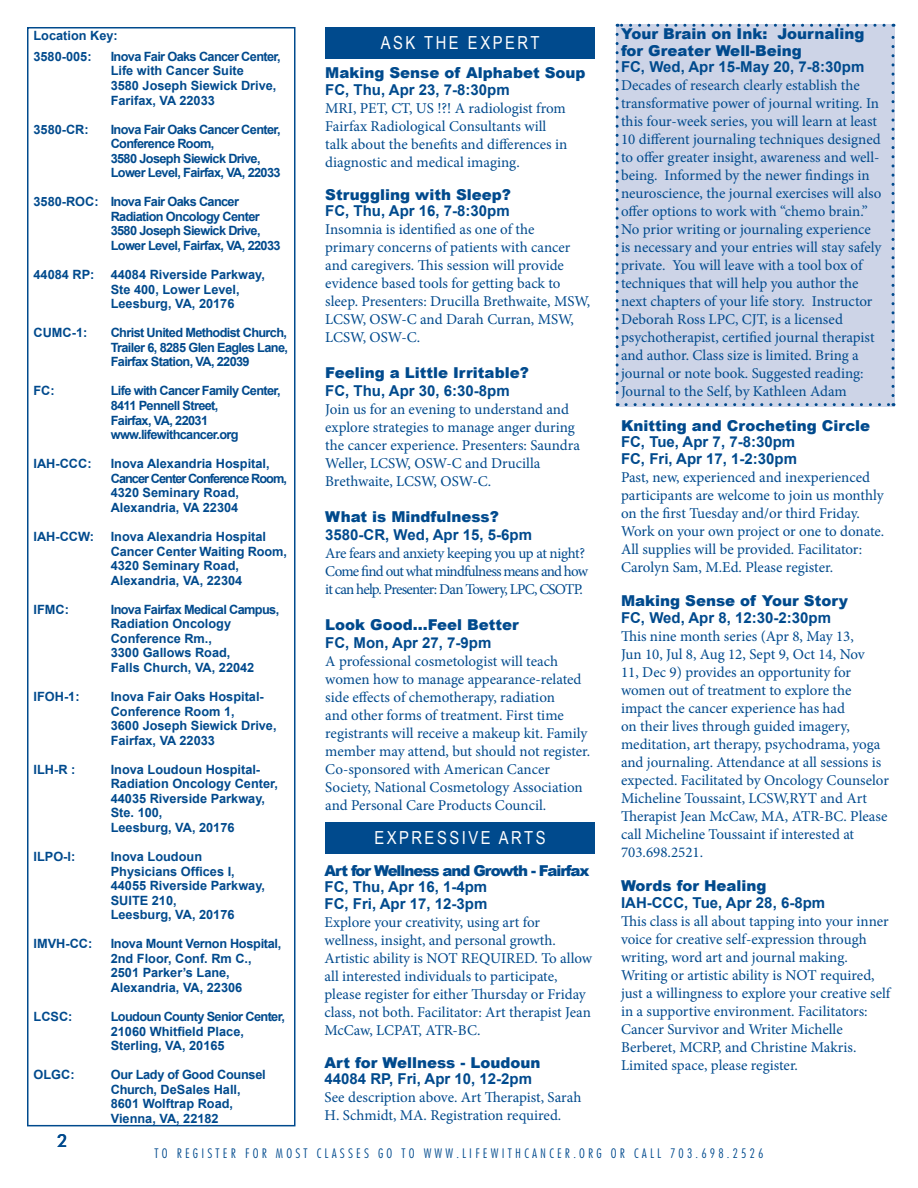
<style>
.page{position:relative;width:918px;height:1188px;background:#fff}
.page>*{position:absolute;margin:0;border:0;box-sizing:border-box;transform-origin:0 0}
.t1{font:18px "Arial Narrow";letter-spacing:.14em;color:#fff}
.t2{font:500 18px "Futura BT";color:#004a8d}
.t3{font:15px/18px "Minion Pro";color:#004a8d}
.t4{font:700 15px/16.5px "Arial";color:#004a8d}
.t5{font:900 15px/16.5px "Arial";color:#004a8d}
.t6{font:15px/18px "Minion Pro";letter-spacing:-.05em;color:#004a8d}
.t7{font:900 15px "Arial";letter-spacing:-.07em;color:#004a8d}
.t8{font:300 condensed 13.5px "Futura BT";letter-spacing:.24em;color:#004a8d}
.t9{font:700 12.75px/14.5px "Arial";color:#004a8d}
.t10{font:700 12.75px/14.5px "Arial";letter-spacing:-.05em;color:#004a8d}
</style>
<div class="page">
<div style="left:27px;top:27px;width:269px;height:1099px;border:2px solid #004a8d"></div>
<div style="left:325px;top:822px;width:270px;height:32px;background:#004a8d"></div>
<div style="left:616px;top:25px;width:279px;height:382px;background:#cdd4e7"></div>
<svg style="left:616px;top:34px;width:3px;height:372px"></svg>
<svg style="left:626px;top:403px;width:268px;height:3px"></svg>
<svg style="left:892px;top:24px;width:3px;height:372px"></svg>
<svg style="left:617px;top:24px;width:267px;height:3px"></svg>
<div style="left:325px;top:27px;width:270px;height:32px;background:#004a8d"></div>
<p class="t9" style="left:33px;top:25px;width:86px;line-height:21.3px">Location Key:<br>3580-005:</p>
<p class="t9" style="left:111px;top:50px;width:172px">Inova Fair Oaks Cancer Center,<br>Life with Cancer Suite<br>3580 Joseph Siewick Drive,<br>Farifax, VA 22033</p>
<p class="t9" style="left:33px;top:122px;width:57px">3580-CR:</p>
<p class="t10" style="left:111px;top:122px;width:172px">Inova Fair Oaks Cancer Center,<br>Conference Room,<br>3580 Joseph Siewick Drive,<br>Lower Level, Fairfax, VA, 22033</p>
<p class="t10" style="left:111px;top:195px;width:171px;text-indent:-77px">3580-ROC: Inova Fair Oaks Cancer<br>Radiation Oncology Center<br>3580 Joseph Siewick Drive,<br>Lower Level, Fairfax, VA, 22033</p>
<p class="t9" style="left:34px;top:268px;width:62px">44084 RP:</p>
<p class="t9" style="left:111px;top:268px;width:156px">44084 Riverside Parkway,<br>Ste 400, Lower Level,<br>Leesburg, VA, 20176</p>
<p class="t9" style="left:34px;top:326px;width:55px">CUMC-1:</p>
<p class="t9" style="left:111px;top:326px;width:179px;text-align:justify">Christ United Methodist Church, Trailer 6, 8285 Glen Eagles Lane, Fairfax Station, VA, 22039</p>
<p class="t9" style="left:34px;top:384px;width:23px">FC:</p>
<p class="t10" style="left:111px;top:384px;width:172px">Life with Cancer Family Center,<br>8411 Pennell Street,<br>Fairfax, VA, 22031 www.lifewithcancer.org</p>
<p class="t9" style="left:34px;top:457px;width:60px">IAH-CCC:</p>
<p class="t9" style="left:111px;top:457px;width:178px">Inova Alexandria Hospital,<br>Cancer Center Conference Room,<br>4320 Seminary Road,<br>Alexandria, VA 22304</p>
<p class="t9" style="left:34px;top:530px;width:62px">IAH-CCW:</p>
<p class="t9" style="left:111px;top:530px;width:178px">Inova Alexandria Hospital<br>Cancer Center Waiting Room,<br>4320 Seminary Road,<br>Alexandria, VA, 22304</p>
<p class="t9" style="left:34px;top:602px;width:37px">IFMC:</p>
<p class="t9" style="left:111px;top:602px;width:170px">Inova Fairfax Medical Campus,<br>Radiation Oncology<br>Conference Rm.,<br>3300 Gallows Road,<br>Falls Church, VA, 22042</p>
<p class="t9" style="left:34px;top:690px;width:48px">IFOH-1:</p>
<p class="t9" style="left:111px;top:690px;width:167px">Inova Fair Oaks Hospital-<br>Conference Room 1,<br>3600 Joseph Siewick Drive,<br>Fairfax, VA 22033</p>
<p class="t9" style="left:34px;top:762px;width:43px">ILH-R :</p>
<p class="t9" style="left:111px;top:762px;width:169px">Inova Loudoun Hospital-<br>Radiation Oncology Center,<br>44035 Riverside Parkway,<br>Ste. 100,<br>Leesburg, VA, 20176</p>
<p class="t9" style="left:34px;top:850px;width:43px">ILPO-I:</p>
<p class="t9" style="left:111px;top:850px;width:156px">Inova Loudoun<br>Physicians Offices I,<br>44055 Riverside Parkway,<br>SUITE 210,<br>Leesburg, VA, 20176</p>
<p class="t9" style="left:34px;top:937px;width:60px">IMVH-CC:</p>
<p class="t9" style="left:111px;top:937px;width:172px">Inova Mount Vernon Hospital,<br>2nd Floor, Conf. Rm C.,<br>2501 Parker’s Lane,<br>Alexandria, VA, 22306</p>
<p class="t9" style="left:34px;top:1010px;width:40px">LCSC:</p>
<p class="t9" style="left:111px;top:1010px;width:176px">Loudoun County Senior Center,<br>21060 Whitfield Place,<br>Sterling, VA, 20165</p>
<p class="t9" style="left:34px;top:1068px;width:43px">OLGC:</p>
<p class="t9" style="left:111px;top:1068px;width:156px">Our Lady of Good Counsel<br>Church, DeSales Hall,<br>8601 Wolftrap Road,<br>Vienna, VA, 22182</p>
<p class="t1" style="left:381px;top:30px;width:160px">ASK THE EXPERT</p>
<p class="t5" style="left:325px;top:64px;width:262px">Making Sense of Alphabet Soup</p>
<p class="t4" style="left:325px;top:82px;width:186px">FC, Thu, Apr 23, 7-8:30pm</p>
<p class="t3" style="left:325px;top:99px;width:244px">MRI, PET, CT, US !?! A radiologist from Fairfax Radiological Consultants will talk about the benefits and differences in diagnostic and medical imaging.</p>
<p class="t5" style="left:325px;top:186px;width:187px">Struggling with Sleep?</p>
<p class="t4" style="left:325px;top:203px;width:186px">FC, Thu, Apr 16, 7-8:30pm</p>
<p class="t3" style="left:325px;top:221px;width:267px">Insomnia is identified as one of the<br>primary concerns of patients with cancer and caregivers. This session will provide evidence based tools for getting back to sleep. Presenters: Drucilla Brethwaite, MSW, LCSW, OSW-C and Darah Curran, MSW, LCSW, OSW-C.</p>
<p class="t5" style="left:325px;top:364px;width:205px">Feeling a Little Irritable?</p>
<p class="t4" style="left:325px;top:383px;width:186px">FC, Thu, Apr 30, 6:30-8pm</p>
<p class="t3" style="left:325px;top:401px;width:256px">Join us for an evening to understand and explore strategies to manage anger during the cancer experience. Presenters: Saundra Weller, LCSW, OSW-C and Drucilla Brethwaite, LCSW, OSW-C.</p>
<p class="t5" style="left:325px;top:508px;width:175px">What is Mindfulness?</p>
<p class="t4" style="left:325px;top:527px;width:208px">3580-CR, Wed, Apr 15, 5-6pm</p>
<p class="t6" style="left:325px;top:545px;width:264px">Are fears and anxiety keeping you up at night?<br>Come find out what mindfulness means and how it can help. Presenter: Dan Towery, LPC, CSOTP.</p>
<p class="t5" style="left:325px;top:616px;width:195px">Look Good...Feel Better</p>
<p class="t4" style="left:325px;top:635px;width:168px">FC, Mon, Apr 27, 7-9pm</p>
<p class="t3" style="left:325px;top:653px;width:267px">A professional cosmetologist will teach women how to manage appearance-related side effects of chemotherapy, radiation<br>and other forms of treatment. First time registrants will receive a makeup kit. Family member may attend, but should not register.<br>Co-sponsored with American Cancer Society, National Cosmetology Association and Personal Care Products Council.</p>
<p class="t1" style="left:374px;top:825px;width:173px">EXPRESSIVE ARTS</p>
<p class="t7" style="left:325px;top:860px;width:267px">Art for Wellness and Growth - Fairfax</p>
<p class="t4" style="left:325px;top:879px;width:164px">FC, Thu, Apr 16, 1-4pm<br>FC, Fri, Apr 17, 12-3pm</p>
<p class="t3" style="left:325px;top:913px;width:269px">Explore your creativity, using art for wellness, insight, and personal growth.<br>Artistic ability is NOT REQUIRED. To allow all interested individuals to participate, please register for either Thursday or Friday class, not both. Facilitator: Art therapist Jean McCaw, LCPAT, ATR-BC.</p>
<p class="t5" style="left:325px;top:1054px;width:217px">Art for Wellness - Loudoun</p>
<p class="t4" style="left:325px;top:1071px;width:209px">44084 RP, Fri, Apr 10, 12-2pm</p>
<p class="t3" style="left:325px;top:1089px;width:258px">See description above. Art Therapist, Sarah<br>H. Schmidt, MA. Registration required.</p>
<p class="t5" style="left:621px;top:25px;width:245px">Your Brain on Ink: Journaling for Greater Well-Being</p>
<p class="t4" style="left:621px;top:59px;width:245px">FC, Wed, Apr 15-May 20, 7-8:30pm</p>
<p class="t3" style="left:621px;top:77px;width:262px">Decades of research clearly establish the transformative power of journal writing. In this four-week series, you will learn at least 10 different journaling techniques designed to offer greater insight, awareness and well&shy;being. Informed by the newer findings in neuroscience, the journal exercises will also offer options to work with “chemo brain.” No prior writing or journaling experience is necessary and your entries will stay safely private. You will leave with a tool box of techniques that will help you author the next chapters of your life story. Instructor Deborah Ross LPC, CJT, is a licensed psychotherapist, certified journal therapist and author. Class size is limited. Bring a journal or note book. Suggested reading:<br>Journal to the Self, by Kathleen Adam</p>
<p class="t5" style="left:621px;top:417px;width:251px">Knitting and Crocheting Circle</p>
<p class="t4" style="left:621px;top:434px;width:178px">FC, Tue, Apr 7, 7-8:30pm<br>FC, Fri, Apr 17, 1-2:30pm</p>
<p class="t3" style="left:621px;top:468px;width:265px">Past, new, experienced and inexperienced participants are welcome to join us monthly on the first Tuesday and/or third Friday.<br>Work on your own project or one to donate.<br>All supplies will be provided. Facilitator:<br>Carolyn Sam, M.Ed. Please register.</p>
<p class="t5" style="left:621px;top:592px;width:229px">Making Sense of Your Story</p>
<p class="t4" style="left:621px;top:610px;width:212px">FC, Wed, Apr 8, 12:30-2:30pm</p>
<p class="t3" style="left:621px;top:627px;width:269px">This nine month series (Apr 8, May 13,<br>Jun 10, Jul 8, Aug 12, Sept 9, Oct 14, Nov<br>11, Dec 9) provides an opportunity for women out of treatment to explore the impact the cancer experience has had<br>on their lives through guided imagery, meditation, art therapy, psychodrama, yoga and journaling. Attendance at all sessions is expected. Facilitated by Oncology Counselor Micheline Toussaint, LCSW,RYT and Art Therapist Jean McCaw, MA, ATR-BC. Please call Micheline Toussaint if interested at 703.698.2521.</p>
<p class="t5" style="left:621px;top:877px;width:147px">Words for Healing</p>
<p class="t4" style="left:621px;top:895px;width:206px">IAH-CCC, Tue, Apr 28, 6-8pm</p>
<p class="t3" style="left:621px;top:912px;width:271px">This class is all about tapping into your inner voice for creative self-expression through writing, word art and journal making.<br>Writing or artistic ability is NOT required, just a willingness to explore your creative self in a supportive environment. Facilitators:<br>Cancer Survivor and Writer Michelle Berberet, MCRP, and Christine Makris.<br>Limited space, please register.</p>
<p class="t2" style="left:57px;top:1130px;width:12px">2</p>
<p class="t8" style="left:154px;top:1145px;width:611px">TO REGISTER FOR MOST CLASSES GO TO WWW.LIFEWITHCANCER.ORG OR CALL 703.698.2526</p>
</div>
